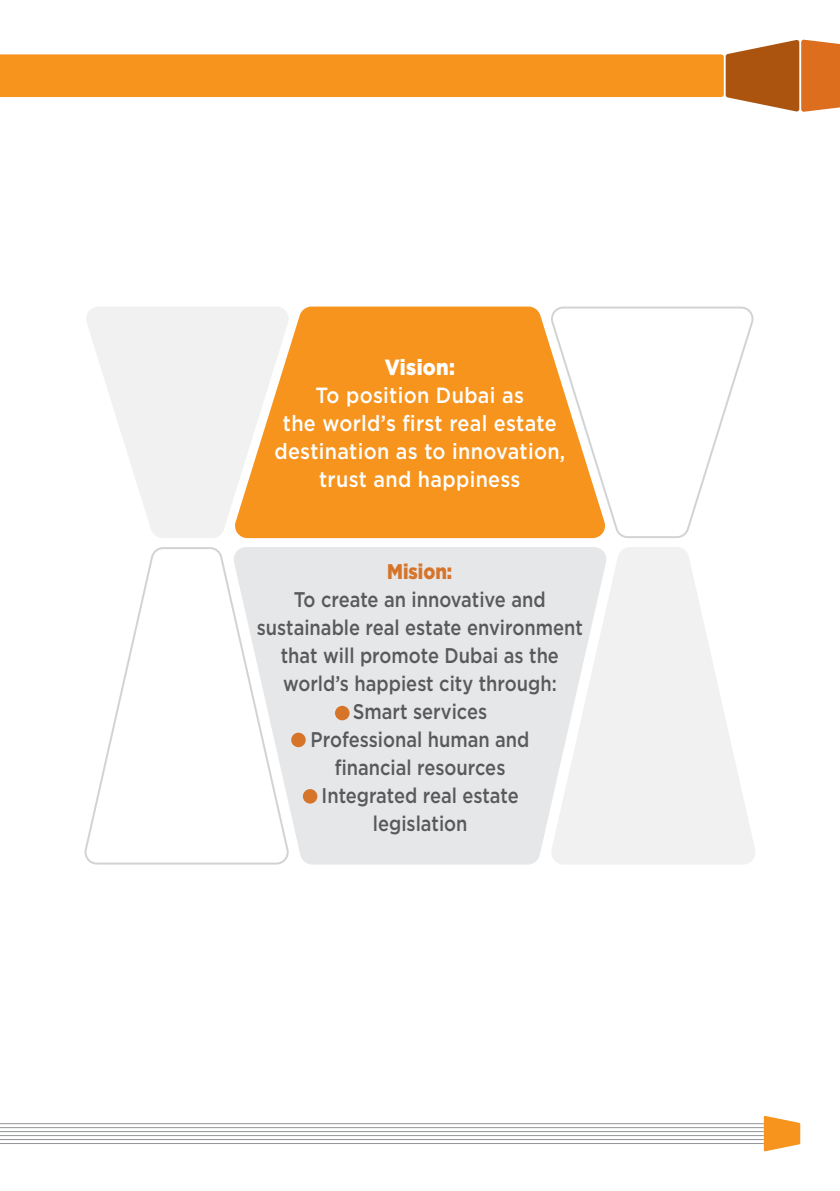
<style>
.page{position:relative;width:840px;height:1191px;background:#fff}
.page>*{position:absolute;margin:0;border:0;box-sizing:border-box;transform-origin:0 0}
.t1{font:500 22px/28px "Gotham";letter-spacing:.015em;color:#fff;text-align:center;scale:.9 1}
.t2{font:900 22px "Gotham";letter-spacing:.015em;color:#fff;scale:.9 1}
.t3{font:500 21.2px/28px "Gotham";color:#58595b;text-align:center;scale:.86 1}
.t4{font:900 21.2px "Gotham";color:#d6742a;scale:.86 1}
</style>
<div class="page">
<svg style="left:763px;top:1116px;width:36px;height:35px"></svg>
<hr style="left:0;top:1123px;width:763px;height:1px;background:#939598">
<hr style="left:0;top:1127px;width:763px;height:1px;background:#939598">
<hr style="left:0;top:1131px;width:763px;height:1px;background:#939598">
<hr style="left:0;top:1135px;width:763px;height:1px;background:#939598">
<hr style="left:0;top:1139px;width:763px;height:1px;background:#939598">
<hr style="left:0;top:1143px;width:763px;height:1px;background:#939598">
<svg style="left:0;top:40px;width:839px;height:72px"></svg>
<div style="left:289px;top:547px;width:261px;height:317px;background:#e6e7e8"></div>
<svg style="left:84px;top:547px;width:205px;height:317px"></svg>
<svg style="left:550px;top:547px;width:205px;height:317px;fill:#f1f1f2"></svg>
<div style="left:289px;top:306px;width:261px;height:232px;background:#f7941e"></div>
<svg style="left:86px;top:307px;width:203px;height:231px;fill:#f1f1f2"></svg>
<svg style="left:550px;top:306px;width:203px;height:232px"></svg>
<div style="left:335px;top:706px;width:14px;height:14px;background:#d6742a;border-radius:50%"></div>
<div style="left:291px;top:732px;width:14px;height:15px;background:#d6742a;border-radius:50%"></div>
<div style="left:303px;top:789px;width:14px;height:14px;background:#d6742a;border-radius:50%"></div>
<p class="t2" style="left:384px;top:352px;width:80px">Vision:</p>
<p class="t1" style="left:274px;top:381px;width:324px">To position Dubai as<br>the world’s first real estate destination as to innovation, trust and happiness</p>
<p class="t4" style="left:387px;top:557px;width:77px">Mision:</p>
<p class="t3" style="left:257px;top:585px;width:380px">To create an innovative and sustainable real estate environment that will promote Dubai as the world’s happiest city through:<br>Smart services<br>Professional human and<br>financial resources<br>Integrated real estate<br>legislation</p>
</div>
